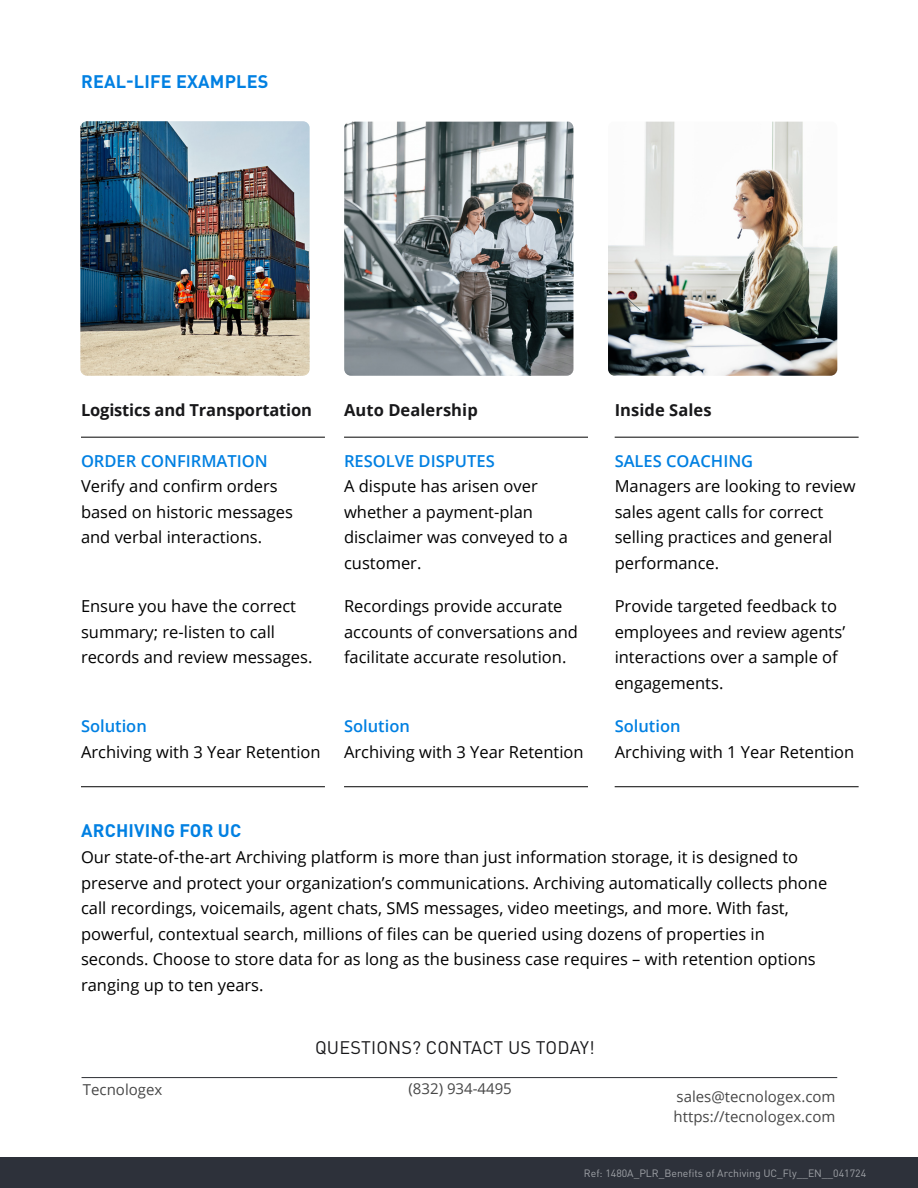
<style>
.page{position:relative;width:918px;height:1188px;background:#fff}
.page>*{position:absolute;margin:0;border:0;box-sizing:border-box;transform-origin:0 0}
.t1{font:700 18px "DIN Pro";letter-spacing:.01em;color:#0180e2}
.t2{font:18px "DIN Pro";letter-spacing:.01em;color:#18181a}
.t3{font:16.5px/25.5px "Open Sans";color:#000}
.t4{font:600 16.5px "Open Sans";color:#0180e2}
.t5{font:700 16.5px "Open Sans";letter-spacing:-.01em;color:#18181a}
.t6{font:15px "Open Sans";color:#474747}
.t7{font:10.5px "DIN Pro";color:#a0a3a8}
</style>
<div class="page">
<img style="left:80px;top:121px;width:230px;height:255px">
<img style="left:344px;top:122px;width:229px;height:254px">
<img style="left:608px;top:122px;width:229px;height:254px">
<div style="left:0;top:1157px;width:918px;height:31px;background:#2d313a"></div>
<hr style="left:82px;top:1077px;width:755px;height:1px;background:#2d2f33">
<p class="t1" style="left:81px;top:66px;width:189px">REAL-LIFE EXAMPLES</p>
<p class="t5" style="left:81px;top:398px;width:232px">Logistics and Transportation</p>
<p class="t4" style="left:81px;top:450px;width:188px">ORDER CONFIRMATION</p>
<p class="t3" style="left:81px;top:473px;width:213px">Verify and confirm orders based on historic messages and verbal interactions.</p>
<p class="t3" style="left:81px;top:593px;width:233px">Ensure you have the correct summary; re-listen to call records and review messages.</p>
<p class="t4" style="left:81px;top:715px;width:67px">Solution</p>
<p class="t3" style="left:81px;top:739px;width:241px">Archiving with 3 Year Retention</p>
<p class="t5" style="left:344px;top:398px;width:135px">Auto Dealership</p>
<p class="t4" style="left:344px;top:450px;width:152px">RESOLVE DISPUTES</p>
<p class="t3" style="left:344px;top:473px;width:226px">A dispute has arisen over whether a payment-plan disclaimer was conveyed to a customer.</p>
<p class="t3" style="left:344px;top:593px;width:235px">Recordings provide accurate accounts of conversations and facilitate accurate resolution.</p>
<p class="t4" style="left:344px;top:715px;width:67px">Solution</p>
<p class="t3" style="left:344px;top:739px;width:241px">Archiving with 3 Year Retention</p>
<p class="t5" style="left:615px;top:398px;width:98px">Inside Sales</p>
<p class="t4" style="left:615px;top:450px;width:140px">SALES COACHING</p>
<p class="t3" style="left:615px;top:473px;width:243px">Managers are looking to review sales agent calls for correct selling practices and general performance.</p>
<p class="t3" style="left:615px;top:593px;width:232px">Provide targeted feedback to employees and review agents’ interactions over a sample of engagements.</p>
<p class="t4" style="left:615px;top:715px;width:67px">Solution</p>
<p class="t3" style="left:615px;top:739px;width:241px">Archiving with 1 Year Retention</p>
<p class="t1" style="left:81px;top:815px;width:162px">ARCHIVING FOR UC</p>
<p class="t3" style="left:81px;top:844px;width:748px">Our state-of-the-art Archiving platform is more than just information storage, it is designed to preserve and protect your organization’s communications. Archiving automatically collects phone call recordings, voicemails, agent chats, SMS messages, video meetings, and more. With fast, powerful, contextual search, millions of files can be queried using dozens of properties in seconds. Choose to store data for as long as the business case requires – with retention options ranging up to ten years.</p>
<p class="t6" style="left:83px;top:1079px;width:81px">Tecnologex</p>
<p class="t2" style="left:315px;top:1033px;width:281px">QUESTIONS? CONTACT US TODAY!</p>
<p class="t6" style="left:408px;top:1078px;width:105px">(832) 934-4495</p>
<p class="t6" style="left:677px;top:1086px;width:160px">sales@tecnologex.com</p>
<p class="t6" style="left:674px;top:1107px;width:163px">https://tecnologex.com</p>
<p class="t7" style="left:584px;top:1165px;width:284px">Ref: 1480A_PLR_Benefits of Archiving UC_Fly__EN__041724</p>
</div>
